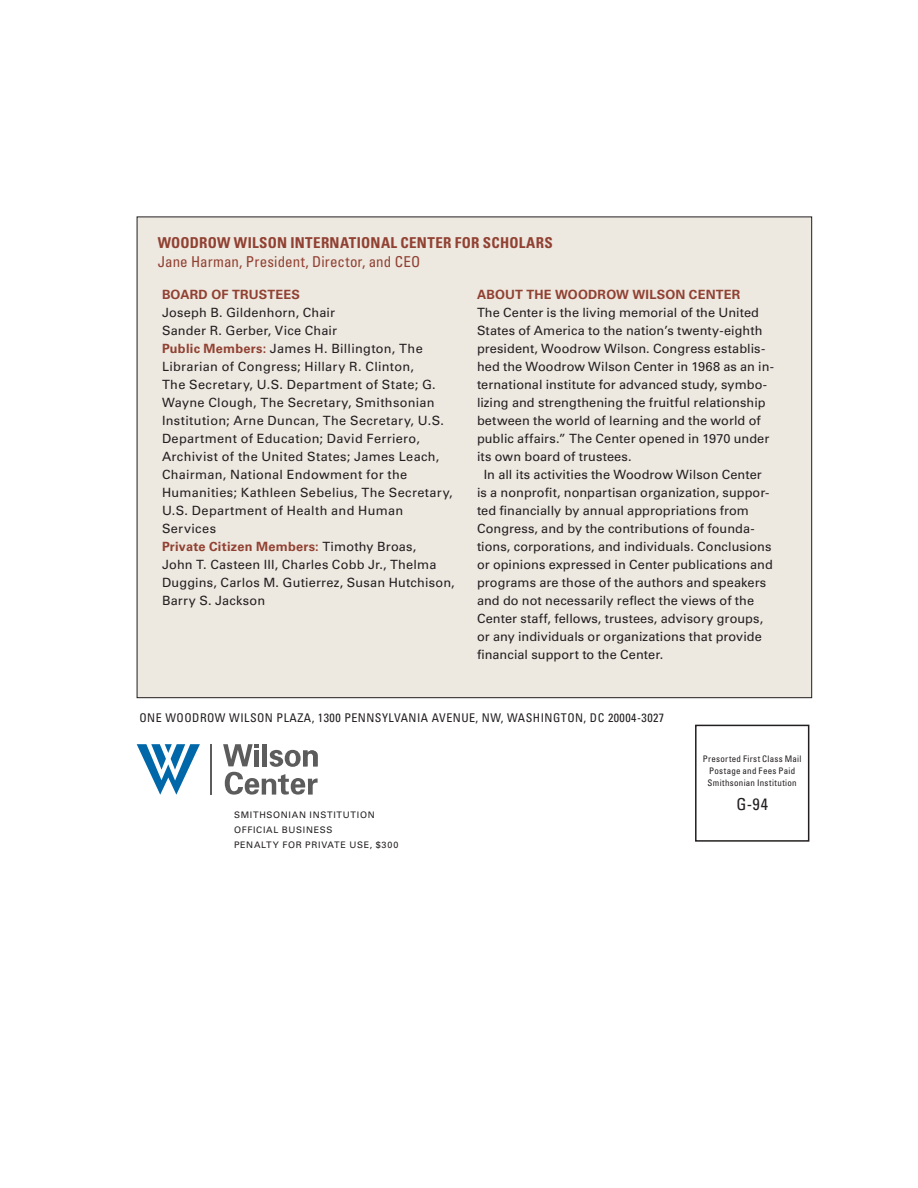
<style>
.page{position:relative;width:918px;height:1188px;background:#fff}
.page>*{position:absolute;margin:0;border:0;box-sizing:border-box;transform-origin:0 0}
.text_Spanish{font:condensed 16.5px "Univers LT Std";color:#231f20}
.text_Spanish-2{font:700 condensed 15px "Univers LT Std";letter-spacing:.015em;color:#914132}
.text_Spanish-3{font:condensed 15px "Univers LT Std";letter-spacing:.005em;color:#914132}
.text_Spanish-4{font:12.75px/18px "Univers LT Std";letter-spacing:.01em;color:#231f20}
.text_Spanish-5{font:700 12.75px "Univers LT Std";letter-spacing:.015em;color:#914132}
.t1{font:condensed 12px "Univers LT Std";letter-spacing:.04em;color:#231f20}
.text_Spanish-6{font:condensed 9px "Univers LT Std";letter-spacing:.03em;color:#231f20}
.text_English{font:9px "Univers LT Std";letter-spacing:.08em;color:#231f20}
.s1{font-weight:700;color:#914132}
</style>
<div class="page">
<div style="left:137px;top:217px;width:675px;height:481px;background:#ede8e0"></div>
<div style="left:695px;top:725px;width:114px;height:117px;border:2px solid #231f20"></div>
<svg style="left:137px;top:686px;width:530px;height:109px"></svg>
<p class="text_Spanish-2" style="left:158px;top:234px;width:397px">WOODROW WILSON INTERNATIONAL CENTER FOR SCHOLARS</p>
<p class="text_Spanish-3" style="left:158px;top:252px;width:264px">Jane Harman, President, Director, and CEO</p>
<p class="text_Spanish-5" style="left:162px;top:287px;width:139px">BOARD OF TRUSTEES</p>
<p class="text_Spanish-4" style="left:162px;top:303px;width:175px">Joseph B. Gildenhorn, Chair</p>
<p class="text_Spanish-4" style="left:162px;top:321px;width:177px">Sander R. Gerber, Vice Chair</p>
<p class="text_Spanish-4" style="left:162px;top:339px;width:292px"><span class="s1">Public Members:</span> James H. Billington, The Librarian of Congress; Hillary R. Clinton,<br>The Secretary, U.S. Department of State; G.<br>Wayne Clough, The Secretary, Smithsonian Institution; Arne Duncan, The Secretary, U.S.<br>Department of Education; David Ferriero, Archivist of the United States; James Leach, Chairman, National Endowment for the Humanities; Kathleen Sebelius, The Secretary, U.S. Department of Health and Human Services</p>
<p class="text_Spanish-4" style="left:162px;top:537px;width:294px"><span class="s1">Private Citizen Members:</span> Timothy Broas,<br>John T. Casteen III, Charles Cobb Jr., Thelma Duggins, Carlos M. Gutierrez, Susan Hutchison, Barry S. Jackson</p>
<p class="text_Spanish-5" style="left:477px;top:287px;width:265px">ABOUT THE WOODROW WILSON CENTER</p>
<p class="text_Spanish-4" style="left:477px;top:303px;width:299px">The Center is the living memorial of the United States of America to the nation’s twenty-eighth president, Woodrow Wilson. Congress establis&shy;hed the Woodrow Wilson Center in 1968 as an in&shy;ternational institute for advanced study, symbo&shy;lizing and strengthening the fruitful relationship between the world of learning and the world of public affairs.” The Center opened in 1970 under its own board of trustees.</p>
<p class="text_Spanish-4" style="left:477px;top:465px;width:297px;text-indent:7px">In all its activities the Woodrow Wilson Center is a nonprofit, nonpartisan organization, suppor&shy;ted financially by annual appropriations from Congress, and by the contributions of founda&shy;tions, corporations, and individuals. Conclusions or opinions expressed in Center publications and programs are those of the authors and speakers and do not necessarily reflect the views of the Center staff, fellows, trustees, advisory groups, or any individuals or organizations that provide financial support to the Center.</p>
<p class="t1" style="left:140px;top:710px;width:526px">ONE WOODROW WILSON PLAZA, 1300 PENNSYLVANIA AVENUE, NW, WASHINGTON, DC 20004-3027</p>
<p class="text_English" style="left:234px;top:810px;width:142px">SMITHSONIAN INSTITUTION</p>
<p class="text_English" style="left:234px;top:825px;width:100px">OFFICIAL BUSINESS</p>
<p class="text_English" style="left:234px;top:840px;width:166px">PENALTY FOR PRIVATE USE, $300</p>
<p class="text_Spanish-6" style="left:703px;top:754px;width:100px">Presorted First Class Mail</p>
<p class="text_Spanish-6" style="left:709px;top:766px;width:87px">Postage and Fees Paid</p>
<p class="text_Spanish-6" style="left:708px;top:778px;width:91px">Smithsonian Institution</p>
<p class="text_Spanish" style="left:736px;top:794px;width:33px">G-94</p>
</div>
